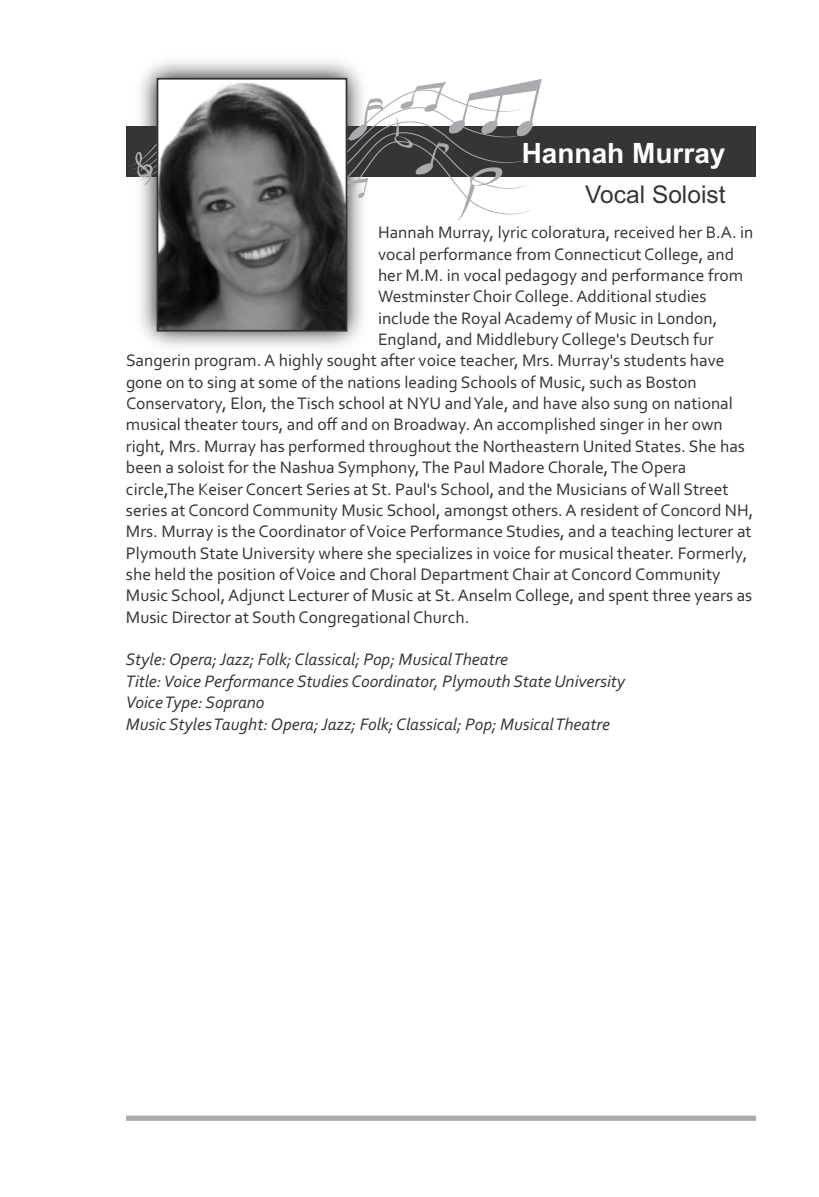
<style>
.page{position:relative;width:819px;height:1197px;background:#fff}
.page>*{position:absolute;margin:0;border:0;box-sizing:border-box;transform-origin:0 0}
.t1{font:700 28px "Arial";color:#fefefe}
.t2{font:24.5px "Arial";color:#373435}
.t3{font:17.5px "Corbel";color:#373435}
.t4{font:italic 17.5px/21.3px "Corbel";color:#373435}
</style>
<div class="page">
<img style="left:140px;top:61px;width:223px;height:286px">
<div style="left:126px;top:127px;width:630px;height:50px;background:#373435"></div>
<svg style="left:126px;top:79px;width:416px;height:142px"></svg>
<img style="left:160px;top:81px;width:184px;height:248px">
<div style="left:157px;top:78px;width:190px;height:254px;border:2px solid #373435"></div>
<div style="left:126px;top:1116px;width:630px;height:5px;background:#a9abae"></div>
<h1 class="t1" style="left:522px;top:134px;width:205px">Hannah Murray</h1>
<h2 class="t2" style="left:585px;top:177px;width:142px">Vocal Soloist</h2>
<p class="t3" style="left:378px;top:222px;width:377px">Hannah Murray, lyric coloratura, received her B.A. in</p>
<p class="t3" style="left:378px;top:243px;width:358px">vocal performance from Connecticut College, and</p>
<p class="t3" style="left:378px;top:264px;width:367px">her M.M. in vocal pedagogy and performance from</p>
<p class="t3" style="left:378px;top:286px;width:330px">Westminster Choir College. Additional studies</p>
<p class="t3" style="left:378px;top:307px;width:341px">include the Royal Academy of Music in London,</p>
<p class="t3" style="left:378px;top:328px;width:337px">England, and Middlebury College's Deutsch fur</p>
<p class="t3" style="left:126px;top:350px;width:600px">Sangerin program. A highly sought after voice teacher, Mrs. Murray's students have</p>
<p class="t3" style="left:126px;top:371px;width:572px">gone on to sing at some of the nations leading Schools of Music, such as Boston</p>
<p class="t3" style="left:126px;top:392px;width:608px">Conservatory, Elon, the Tisch school at NYU and Yale, and have also sung on national</p>
<p class="t3" style="left:126px;top:414px;width:598px">musical theater tours, and off and on Broadway. An accomplished singer in her own</p>
<p class="t3" style="left:126px;top:435px;width:620px">right, Mrs. Murray has performed throughout the Northeastern United States. She has</p>
<p class="t3" style="left:126px;top:457px;width:562px">been a soloist for the Nashua Symphony, The Paul Madore Chorale, The Opera</p>
<p class="t3" style="left:126px;top:478px;width:604px">circle,The Keiser Concert Series at St. Paul's School, and the Musicians of Wall Street</p>
<p class="t3" style="left:126px;top:499px;width:629px">series at Concord Community Music School, amongst others. A resident of Concord NH,</p>
<p class="t3" style="left:126px;top:521px;width:627px">Mrs. Murray is the Coordinator of Voice Performance Studies, and a teaching lecturer at</p>
<p class="t3" style="left:126px;top:542px;width:623px">Plymouth State University where she specializes in voice for musical theater. Formerly,</p>
<p class="t3" style="left:126px;top:563px;width:596px">she held the position of Voice and Choral Department Chair at Concord Community</p>
<p class="t3" style="left:126px;top:585px;width:628px">Music School, Adjunct Lecturer of Music at St. Anselm College, and spent three years as</p>
<p class="t3" style="left:126px;top:606px;width:345px">Music Director at South Congregational Church.</p>
<p class="t4" style="left:126px;top:649px;width:501px">Style: Opera; Jazz; Folk; Classical; Pop; Musical Theatre<br>Title: Voice Performance Studies Coordinator, Plymouth State University Voice Type: Soprano<br>Music Styles Taught: Opera; Jazz; Folk; Classical; Pop; Musical Theatre</p>
</div>
